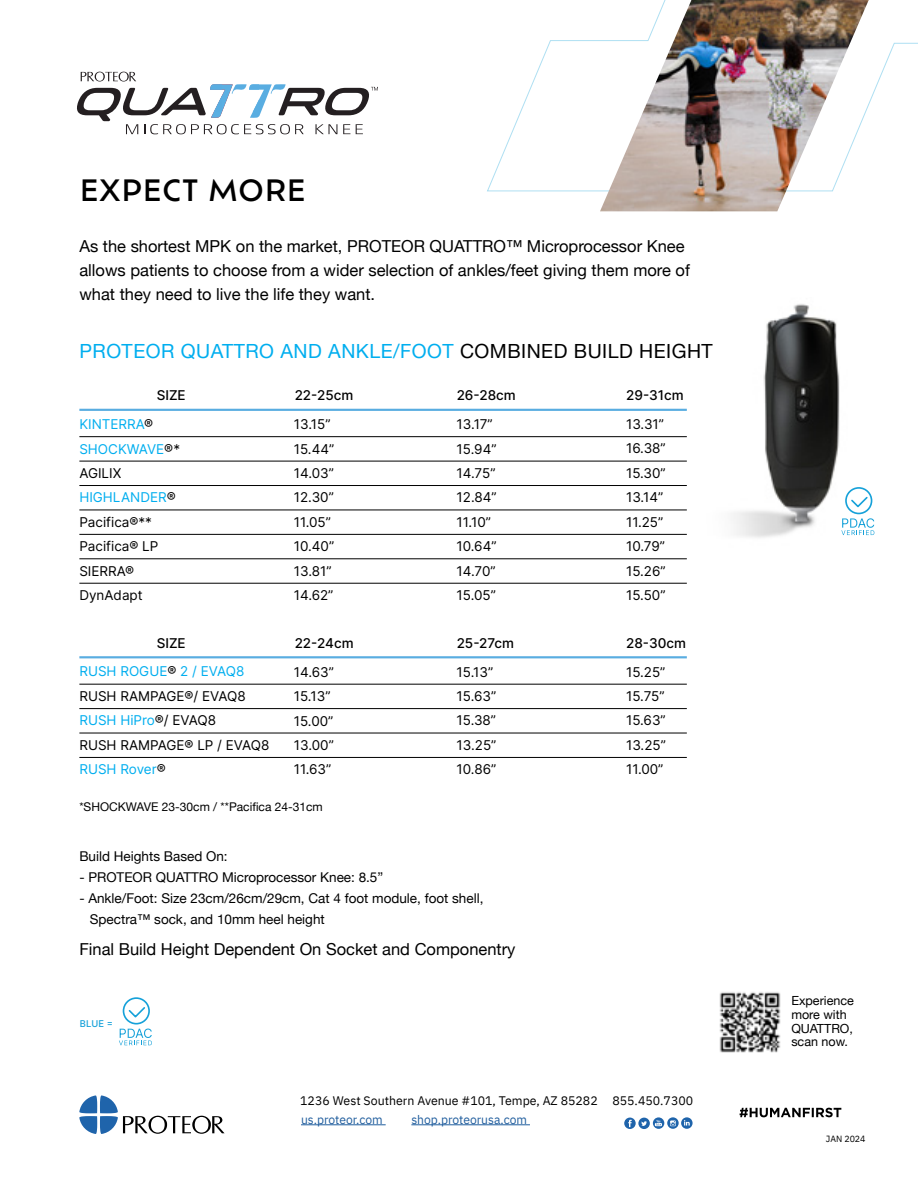
<style>
.page{position:relative;width:918px;height:1188px;background:#fff}
.page>*{position:absolute;margin:0;border:0;box-sizing:border-box;transform-origin:0 0}
.t1{font:500 28.8px "Ofelia Text";letter-spacing:.01em;color:#000}
.t2{font:19.5px "Helvetica Neue";letter-spacing:.025em;color:#00aeef}
.t3{font:16.5px/24px "Helvetica Neue";color:#000}
.t4{font:13.5px/24.5px "Inter";color:#000}
.t5{font:13.5px/21px "Helvetica Neue";color:#000}
.t6{font:12.6px/14px "Helvetica Neue";color:#000}
.t7{font:12.3px "IBM Plex Sans";color:#000}
.t8{font:12.3px "IBM Plex Sans";color:#215e9e}
.t9{font:12px "Helvetica Neue";color:#000}
.t10{font:9.3px "Inter";color:#16a1d9}
.t11{font:9px "IBM Plex Sans";color:#000}
.s1{color:#000}
.s2{color:#00aeef}
</style>
<div class="page">
<svg style="left:487px;top:40px;width:431px;height:152px"></svg>
<img style="left:733px;top:304px;width:111px;height:234px">
<svg style="left:79px;top:1095px;width:146px;height:39px"></svg>
<hr style="left:301px;top:1124px;width:85px;height:1px;background:#215e9e">
<hr style="left:411px;top:1124px;width:119px;height:1px;background:#215e9e">
<svg style="left:624px;top:1118px;width:12px;height:11px"></svg>
<svg style="left:628px;top:1120px;width:4px;height:7px"></svg>
<svg style="left:667px;top:1117px;width:12px;height:12px"></svg>
<svg style="left:670px;top:1120px;width:6px;height:6px"></svg>
<svg style="left:653px;top:1117px;width:11px;height:12px"></svg>
<svg style="left:655px;top:1120px;width:7px;height:6px"></svg>
<div style="left:638px;top:1118px;width:12px;height:11px;background:#1f64ab;border-radius:50%"></div>
<svg style="left:641px;top:1121px;width:6px;height:5px"></svg>
<svg style="left:681px;top:1117px;width:12px;height:12px"></svg>
<svg style="left:684px;top:1120px;width:6px;height:6px"></svg>
<svg style="left:740px;top:1108px;width:101px;height:9px"></svg>
<svg style="left:77px;top:72px;width:301px;height:62px"></svg>
<img style="left:719px;top:992px;width:62px;height:61px">
<svg style="left:119px;top:997px;width:33px;height:48px"></svg>
<img style="left:600px;top:0;width:269px;height:211px">
<hr style="left:79px;top:409px;width:608px;height:2px;background:#59ade1">
<hr style="left:79px;top:436px;width:608px;height:1px;background:#000">
<hr style="left:79px;top:461px;width:608px;height:1px;background:#000">
<hr style="left:79px;top:485px;width:608px;height:1px;background:#000">
<hr style="left:79px;top:510px;width:608px;height:1px;background:#000">
<hr style="left:79px;top:534px;width:608px;height:1px;background:#000">
<hr style="left:79px;top:559px;width:608px;height:1px;background:#000">
<hr style="left:79px;top:583px;width:608px;height:1px;background:#000">
<hr style="left:79px;top:656px;width:608px;height:2px;background:#59ade1">
<hr style="left:79px;top:684px;width:608px;height:1px;background:#000">
<hr style="left:79px;top:708px;width:608px;height:1px;background:#000">
<hr style="left:79px;top:733px;width:608px;height:1px;background:#000">
<hr style="left:79px;top:757px;width:608px;height:1px;background:#000">
<svg style="left:841px;top:486px;width:33px;height:49px"></svg>
<h1 class="t1" style="left:79px;top:174px;width:228px">EXPECT MORE</h1>
<p class="t3" style="left:79px;top:236px;width:612px">As the shortest MPK on the market, PROTEOR QUATTRO™ Microprocessor Knee allows patients to choose from a wider selection of ankles/feet giving them more of what they need to live the life they want.</p>
<h2 class="t2" style="left:79px;top:344px;width:635px">PROTEOR QUATTRO AND ANKLE/FOOT <span class="s1">COMBINED BUILD HEIGHT</span></h2>
<p class="t4" style="left:157px;top:383px;width:31px">SIZE</p>
<p class="t4" style="left:295px;top:383px;width:60px">22-25cm</p>
<p class="t4" style="left:457px;top:383px;width:61px">26-28cm</p>
<p class="t4" style="left:626px;top:383px;width:59px">29-31cm</p>
<p class="t4" style="left:294px;top:412px;width:42px">13.15”<br>15.44”<br>14.03”<br>12.30”<br>11.05”<br>10.40”<br>13.81”<br>14.62”</p>
<p class="t4" style="left:457px;top:412px;width:41px">13.17”<br>15.94”<br>14.75”<br>12.84”<br>11.10”<br>10.64”<br>14.70”<br>15.05”</p>
<p class="t4" style="left:626px;top:412px;width:41px">13.31”<br>16.38”<br>15.30”<br>13.14”<br>11.25”<br>10.79”<br>15.26”<br>15.50”</p>
<p class="t4" style="left:79px;top:412px;width:102px"><span class="s2">KINTERRA</span>®<br><span class="s2">SHOCKWAVE</span>®*<br>AGILIX<br><span class="s2">HIGHLANDER</span>®<br>Pacifica®**<br>Pacifica® LP<br>SIERRA®<br>DynAdapt</p>
<p class="t4" style="left:157px;top:630px;width:31px">SIZE</p>
<p class="t4" style="left:295px;top:630px;width:60px">22-24cm</p>
<p class="t4" style="left:457px;top:630px;width:59px">25-27cm</p>
<p class="t4" style="left:626px;top:630px;width:61px">28-30cm</p>
<p class="t4" style="left:294px;top:659px;width:41px">14.63”<br>15.13”<br>15.00”<br>13.00”<br>11.63”</p>
<p class="t4" style="left:457px;top:659px;width:41px">15.13”<br>15.63”<br>15.38”<br>13.25”<br>10.86”</p>
<p class="t4" style="left:626px;top:659px;width:41px;text-align:justify">15.25” 15.75” 15.63” 13.25” 11.00”</p>
<p class="t9" style="left:79px;top:803px;width:245px">*SHOCKWAVE 23-30cm / **Pacifica 24-31cm</p>
<p class="t4" style="left:79px;top:659px;width:192px"><span class="s2">RUSH ROGUE</span>® <span class="s2">2 / EVAQ8<br></span>RUSH RAMPAGE®/ EVAQ8<br><span class="s2">RUSH HiPro</span>®/ EVAQ8<br>RUSH RAMPAGE® LP / EVAQ8<br><span class="s2">RUSH Rover</span>®</p>
<p class="t5" style="left:79px;top:847px;width:150px">Build Heights Based On:</p>
<p class="t5" style="left:79px;top:868px;width:305px">- PROTEOR QUATTRO Microprocessor Knee: 8.5”</p>
<p class="t5" style="left:90px;top:889px;width:395px;text-indent:-11px">- Ankle/Foot: Size 23cm/26cm/29cm, Cat 4 foot module, foot shell,<br>Spectra™ sock, and 10mm heel height</p>
<p class="t3" style="left:79px;top:939px;width:438px">Final Build Height Dependent On Socket and Componentry</p>
<p class="t10" style="left:80px;top:1016px;width:35px">BLUE =</p>
<p class="t7" style="left:300px;top:1096px;width:395px">1236 West Southern Avenue #101, Tempe, AZ 85282 855.450.7300</p>
<p class="t8" style="left:301px;top:1114px;width:83px">us.proteor.com</p>
<p class="t8" style="left:411px;top:1114px;width:117px">shop.proteorusa.com</p>
<p class="t6" style="left:791px;top:994px;width:64px">Experience more with<br>QUATTRO, scan now.</p>
<p class="t11" style="left:826px;top:1135px;width:41px">JAN 2024</p>
</div>
